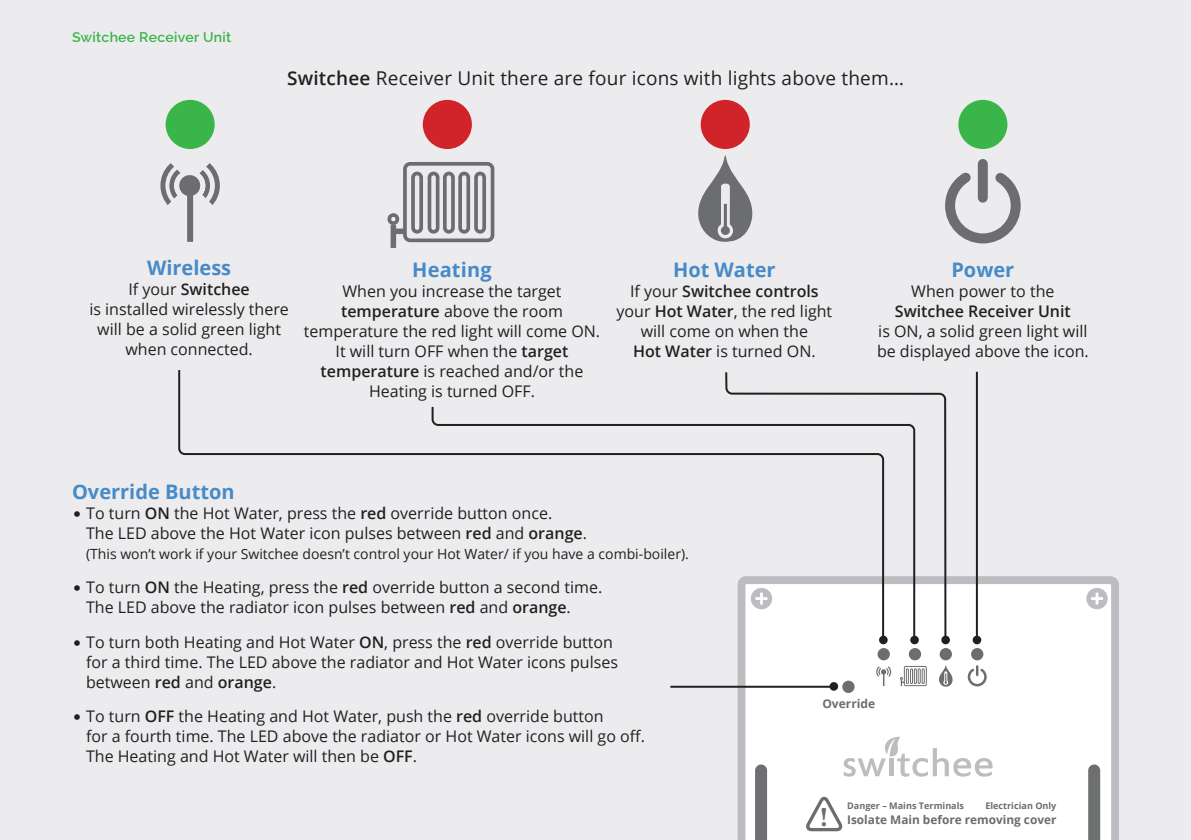
<style>
.page{position:relative;width:1191px;height:840px;background:#fff}
.page>*{position:absolute;margin:0;border:0;box-sizing:border-box;transform-origin:0 0}
.t1{font:700 27.2px "Minion Pro";color:#6c6d70}
.t2{font:700 20px "Open Sans";color:#478ac8}
.t3{font:19px "Open Sans";letter-spacing:.01em;color:#231f20}
.t4{font:16px/20px "Open Sans";color:#231f20;text-align:center}
.t5{font:14px "Open Sans";color:#231f20}
.t6{font:600 14px "Raleway";letter-spacing:.02em;color:#3ab54a}
.t7{font:700 12px "Open Sans";color:#6c6d70}
.t8{font:700 11.8px "Open Sans";color:#6c6d70}
.t9{font:700 9px "Open Sans";color:#6c6d70}
.s1{font-weight:600}
</style>
<div class="page">
<div style="left:0;top:0;width:1191px;height:839px;background:#ececee"></div>
<svg style="left:157px;top:117px;width:66px;height:131px;background:#dedee0"></svg>
<div style="left:179px;top:175px;width:21px;height:21px;background:#6c6d70;border-radius:50%"></div>
<div style="left:187px;top:180px;width:6px;height:62px;background:#6c6d70"></div>
<div style="left:700px;top:100px;width:50px;height:49px;background:#d1232a;border-radius:50%"></div>
<svg style="left:947px;top:164px;width:78px;height:84px;background:#c6c6c9"></svg>
<div style="left:977px;top:164px;width:10px;height:33px;background:#6c6d70"></div>
<div style="left:958px;top:100px;width:49px;height:49px;background:#3ab54a;border-radius:50%"></div>
<div style="left:423px;top:100px;width:49px;height:49px;background:#d1232a;border-radius:50%"></div>
<div style="left:166px;top:100px;width:49px;height:49px;background:#3ab54a;border-radius:50%"></div>
<div style="left:389px;top:215px;width:8px;height:8px;background:#f0f1f2;border-radius:4px"></div>
<div style="left:387px;top:213px;width:12px;height:12px;border:4px solid #6c6d70;border-radius:4px"></div>
<div style="left:390px;top:225px;width:6px;height:23px;background:#6c6d70"></div>
<div style="left:392px;top:228px;width:12px;height:6px;background:#6c6d70"></div>
<div style="left:403px;top:162px;width:91px;height:80px;border:4px solid #6c6d70;border-radius:5px"></div>
<div style="left:411px;top:171px;width:12px;height:62px;border:4px solid #6c6d70;border-radius:4px"></div>
<div style="left:427px;top:171px;width:12px;height:62px;border:4px solid #6c6d70;border-radius:4px"></div>
<div style="left:443px;top:171px;width:12px;height:62px;border:4px solid #6c6d70;border-radius:4px"></div>
<div style="left:458px;top:171px;width:12px;height:62px;border:4px solid #6c6d70;border-radius:4px"></div>
<div style="left:474px;top:171px;width:12px;height:62px;border:4px solid #6c6d70;border-radius:4px"></div>
<svg style="left:697px;top:155px;width:27px;height:88px;background:#abacae"></svg>
<svg style="left:717px;top:223px;width:16px;height:15px"></svg>
<div style="left:721px;top:226px;width:9px;height:9px;background:#6c6d70;border-radius:50%"></div>
<svg style="left:737px;top:576px;width:382px;height:263px"></svg>
<div style="left:939px;top:647px;width:13px;height:13px;background:#6c6d70;border-radius:50%"></div>
<svg style="left:966px;top:666px;width:22px;height:21px"></svg>
<div style="left:971px;top:647px;width:12px;height:13px;background:#6c6d70;border-radius:50%"></div>
<div style="left:842px;top:680px;width:12px;height:12px;background:#6c6d70;border-radius:50%"></div>
<svg style="left:843px;top:736px;width:149px;height:40px"></svg>
<div style="left:1086px;top:587px;width:21px;height:22px;background:#bcbdc0;border-radius:50%"></div>
<svg style="left:1091px;top:592px;width:12px;height:12px"></svg>
<svg style="left:947px;top:664px;width:5px;height:22px"></svg>
<hr style="left:976px;top:371px;width:2px;height:269px;background:#231f20">
<svg style="left:806px;top:792px;width:40px;height:40px"></svg>
<svg style="left:755px;top:764px;width:12px;height:75px"></svg>
<svg style="left:1088px;top:764px;width:12px;height:75px"></svg>
<svg style="left:724px;top:0;width:223px;height:691px;background:#e9e7e9"></svg>
<svg style="left:885px;top:404px;width:31px;height:234px"></svg>
<div style="left:177px;top:368px;width:708px;height:270px;background:#ececee"></div>
<div style="left:972px;top:635px;width:9px;height:9px;background:#231f20;border-radius:50%"></div>
<div style="left:941px;top:635px;width:9px;height:9px;background:#231f20;border-radius:50%"></div>
<svg style="left:910px;top:635px;width:9px;height:9px"></svg>
<div style="left:879px;top:635px;width:8px;height:9px;background:#231f20;border-radius:50%"></div>
<svg style="left:829px;top:681px;width:9px;height:9px"></svg>
<hr style="left:670px;top:685px;width:163px;height:2px;background:#231f20">
<svg style="left:74px;top:511px;width:6px;height:6px"></svg>
<svg style="left:74px;top:585px;width:6px;height:6px"></svg>
<svg style="left:74px;top:639px;width:6px;height:6px"></svg>
<svg style="left:74px;top:713px;width:6px;height:6px"></svg>
<p class="t6" style="left:72px;top:29px;width:161px">Switchee Receiver Unit</p>
<p class="t3" style="left:287px;top:65px;width:618px"><span class="s1">Switchee</span> Receiver Unit there are four icons with lights above them…</p>
<p class="t2" style="left:147px;top:253px;width:86px">Wireless</p>
<p class="t4" style="left:89px;top:278px;width:201px">If your <span class="s1">Switchee<br></span>is installed wirelessly there will be a solid green light when connected.</p>
<p class="t2" style="left:412px;top:255px;width:81px">Heating</p>
<p class="t4" style="left:304px;top:280px;width:298px">When you increase the target <span class="s1">temperature</span> above the room temperature the red light will come ON.<br>It will turn OFF when the <span class="s1">target temperature</span> is reached and/or the<br>Heating is turned OFF.</p>
<p class="t2" style="left:673px;top:255px;width:104px">Hot Water</p>
<p class="t4" style="left:616px;top:280px;width:217px">If your <span class="s1">Switchee controls </span>your <span class="s1">Hot Water</span>, the red light will come on when the<br><span class="s1">Hot Water</span> is turned ON.</p>
<p class="t2" style="left:951px;top:255px;width:64px">Power</p>
<p class="t4" style="left:877px;top:280px;width:213px">When power to the<br><span class="s1">Switchee Receiver Unit<br></span>is ON, a solid green light will be displayed above the icon.</p>
<p class="t2" style="left:72px;top:477px;width:164px">Override Button</p>
<p class="t4" style="left:86px;top:503px;width:502px;text-align:left">To turn <span class="s1">ON</span> the Hot Water, press the <span class="s1">red</span> override button once.<br>The LED above the Hot Water icon pulses between <span class="s1">red</span> and <span class="s1">orange</span>.</p>
<p class="t5" style="left:86px;top:544px;width:604px">(This won’t work if your Switchee doesn’t control your Hot Water/ if you have a combi-boiler).</p>
<p class="t4" style="left:86px;top:577px;width:518px;text-align:left">To turn <span class="s1">ON</span> the Heating, press the <span class="s1">red</span> override button a second time.<br>The LED above the radiator icon pulses between <span class="s1">red</span> and <span class="s1">orange</span>.</p>
<p class="t4" style="left:86px;top:631px;width:533px;text-align:left">To turn both Heating and Hot Water <span class="s1">ON</span>, press the <span class="s1">red</span> override button for a third time. The LED above the radiator and Hot Water icons pulses between <span class="s1">red</span> and <span class="s1">orange</span>.</p>
<p class="t4" style="left:86px;top:705px;width:560px;text-align:left">To turn <span class="s1">OFF</span> the Heating and Hot Water, push the <span class="s1">red</span> override button<br>for a fourth time. The LED above the radiator or Hot Water icons will go off.<br>The Heating and Hot Water will then be <span class="s1">OFF</span>.</p>
<p class="t7" style="left:822px;top:695px;width:54px">Override</p>
<p class="t9" style="left:847px;top:798px;width:118px">Danger – Mains Terminals</p>
<p class="t9" style="left:985px;top:798px;width:73px">Electrician Only</p>
<p class="t1" style="left:820px;top:797px;width:9px">!</p>
<p class="t8" style="left:847px;top:810px;width:211px">Isolate Main before removing cover</p>
</div>
